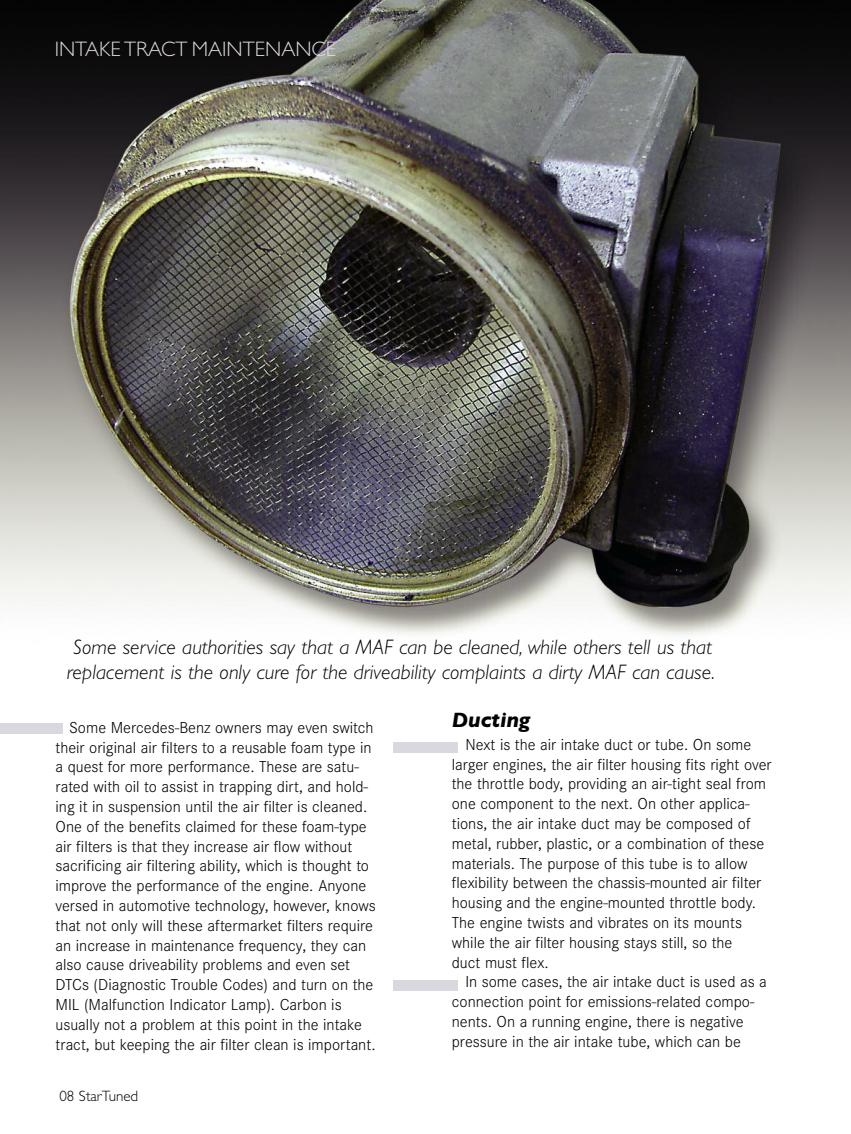
<style>
.page{position:relative;width:851px;height:1134px;background:#fff}
.page>*{position:absolute;margin:0;border:0;box-sizing:border-box;transform-origin:0 0}
.t1{font:italic 300 21px/25.2px "Gill Sans";color:#000;text-align:center}
.t2{font:300 21px "Gill Sans";color:#dad8df}
.t3{font:italic 700 21px "Gill Sans";color:#000}
.t4{font:300 16.5px/19.8px "Corporate S";color:#000}
.t5{font:300 15px "Gill Sans";color:#000}
</style>
<div class="page">
<img style="left:0;top:0;width:850px;height:748px">
<div style="left:0;top:723px;width:63px;height:11px;background:#dad8df"></div>
<div style="left:393px;top:742px;width:64px;height:11px;background:#dad8df"></div>
<div style="left:393px;top:980px;width:64px;height:10px;background:#dad8df"></div>
<p class="t2" style="left:55px;top:37px;width:283px">INTAKE TRACT MAINTENANCE</p>
<p class="t1" style="left:67px;top:634px;width:649px">Some service authorities say that a MAF can be cleaned, while others tell us that replacement is the only cure for the driveability complaints a dirty MAF can cause.</p>
<p class="t4" style="left:55px;top:717px;width:322px;text-indent:14px">Some Mercedes-Benz owners may even switch their original air filters to a reusable foam type in a quest for more performance. These are satu&shy;rated with oil to assist in trapping dirt, and hold&shy;ing it in suspension until the air filter is cleaned.<br>One of the benefits claimed for these foam-type air filters is that they increase air flow without sacrificing air filtering ability, which is thought to improve the performance of the engine. Anyone versed in automotive technology, however, knows that not only will these aftermarket filters require an increase in maintenance frequency, they can also cause driveability problems and even set DTCs (Diagnostic Trouble Codes) and turn on the MIL (Malfunction Indicator Lamp). Carbon is usually not a problem at this point in the intake tract, but keeping the air filter clean is important.</p>
<p class="t5" style="left:59px;top:1087px;width:80px">08 StarTuned</p>
<p class="t3" style="left:452px;top:707px;width:80px">Ducting</p>
<p class="t4" style="left:452px;top:734px;width:321px;text-indent:14px">Next is the air intake duct or tube. On some larger engines, the air filter housing fits right over the throttle body, providing an air-tight seal from one component to the next. On other applica&shy;tions, the air intake duct may be composed of metal, rubber, plastic, or a combination of these materials. The purpose of this tube is to allow flexibility between the chassis-mounted air filter housing and the engine-mounted throttle body.<br>The engine twists and vibrates on its mounts while the air filter housing stays still, so the<br>duct must flex.</p>
<p class="t4" style="left:452px;top:972px;width:316px;text-indent:13px">In some cases, the air intake duct is used as a connection point for emissions-related compo&shy;nents. On a running engine, there is negative pressure in the air intake tube, which can be</p>
</div>
